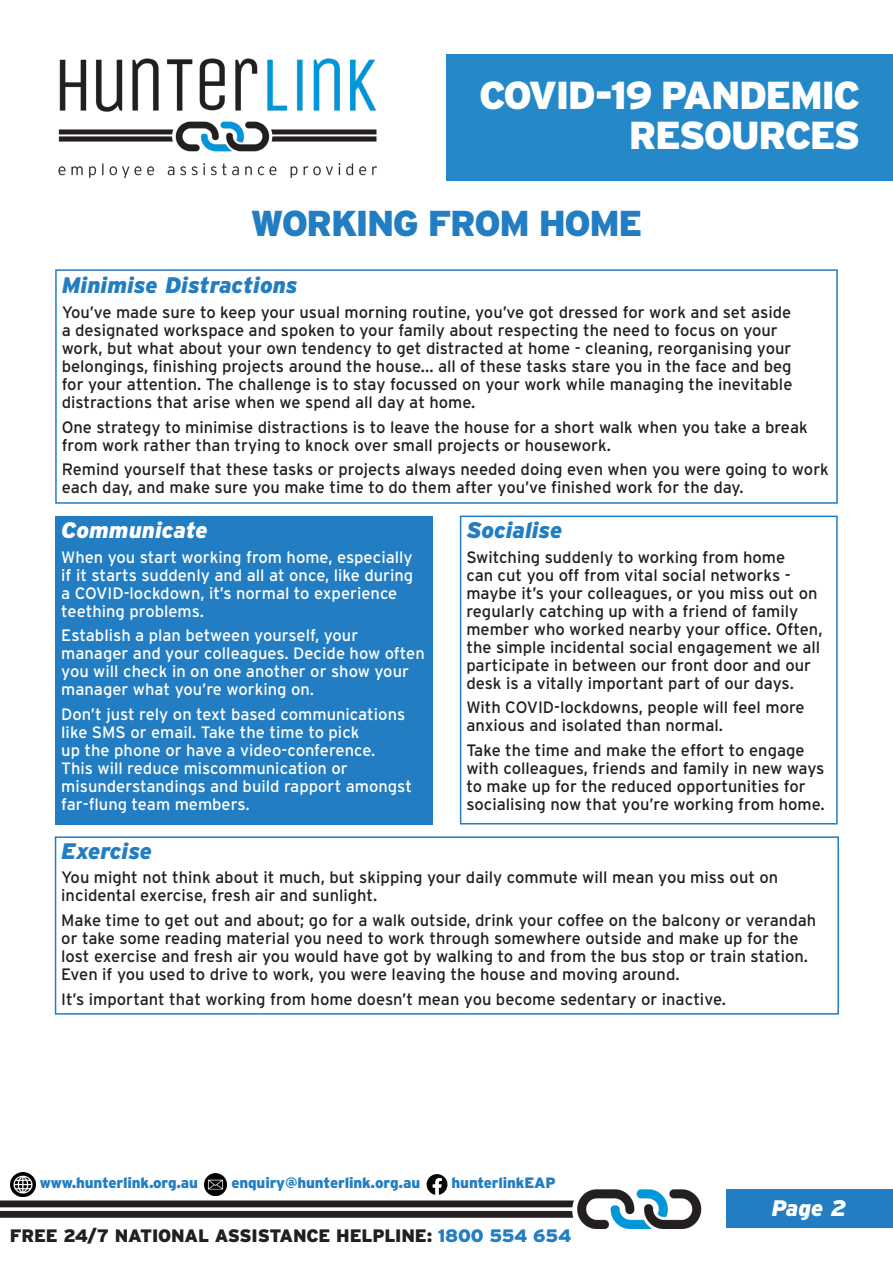
<style>
.page{position:relative;width:893px;height:1263px;background:#fff}
.page>*{position:absolute;margin:0;border:0;box-sizing:border-box;transform-origin:0 0}
.t1{font:900 39px "Interstate";letter-spacing:-.04em;color:#fff}
.t2{font:900 36px "Interstate";letter-spacing:-.04em;color:#227dc2}
.t3{font:italic 900 22.5px "Interstate";color:#227dc2}
.t4{font:italic 900 22.5px "Interstate";color:#fff}
.t5{font:900 18px "Interstate";letter-spacing:-.01em;color:#231f20}
.t6{font:16.5px/18px "Interstate";color:#231f20}
.t7{font:16.5px/18px "Interstate";color:#fff}
.t8{font:900 15px "Interstate";letter-spacing:-.01em;color:#227dc2}
.s1{color:#227dc2}
</style>
<div class="page">
<img style="left:58px;top:58px;width:319px;height:121px">
<div style="left:446px;top:54px;width:447px;height:127px;background:#2589c9"></div>
<img style="left:0;top:1188px;width:701px;height:41px">
<svg style="left:427px;top:1174px;width:20px;height:21px"></svg>
<img style="left:204px;top:1173px;width:23px;height:23px">
<img style="left:11px;top:1172px;width:24px;height:25px">
<div style="left:727px;top:1188px;width:166px;height:39px;background:#227dc2"></div>
<div style="left:55px;top:269px;width:783px;height:235px;background:#fff;border:2px solid #227dc2"></div>
<div style="left:55px;top:516px;width:378px;height:308px;background:#227dc2"></div>
<div style="left:460px;top:516px;width:378px;height:308px;background:#fff;border:2px solid #227dc2"></div>
<div style="left:55px;top:836px;width:784px;height:179px;background:#fff;border:2px solid #227dc2"></div>
<p class="t1" style="left:479px;top:73px;width:383px">COVID-19 PANDEMIC</p>
<p class="t1" style="left:629px;top:113px;width:233px">RESOURCES</p>
<p class="t2" style="left:251px;top:203px;width:393px">WORKING FROM HOME</p>
<p class="t3" style="left:62px;top:272px;width:237px">Minimise Distractions</p>
<p class="t6" style="left:62px;top:303px;width:732px">You’ve made sure to keep your usual morning routine, you’ve got dressed for work and set aside a designated workspace and spoken to your family about respecting the need to focus on your work, but what about your own tendency to get distracted at home - cleaning, reorganising your belongings, finishing projects around the house... all of these tasks stare you in the face and beg for your attention. The challenge is to stay focussed on your work while managing the inevitable distractions that arise when we spend all day at home.</p>
<p class="t6" style="left:62px;top:418px;width:748px">One strategy to minimise distractions is to leave the house for a short walk when you take a break from work rather than trying to knock over small projects or housework.</p>
<p class="t6" style="left:62px;top:460px;width:769px">Remind yourself that these tasks or projects always needed doing even when you were going to work each day, and make sure you make time to do them after you’ve finished work for the day.</p>
<p class="t4" style="left:61px;top:517px;width:148px">Communicate</p>
<p class="t7" style="left:61px;top:548px;width:353px">When you start working from home, especially if it starts suddenly and all at once, like during a COVID-lockdown, it’s normal to experience teething problems.</p>
<p class="t7" style="left:61px;top:626px;width:365px">Establish a plan between yourself, your manager and your colleagues. Decide how often you will check in on one another or show your manager what you’re working on.</p>
<p class="t7" style="left:61px;top:705px;width:352px">Don’t just rely on text based communications like SMS or email. Take the time to pick<br>up the phone or have a video-conference.<br>This will reduce miscommunication or misunderstandings and build rapport amongst far-flung team members.</p>
<p class="t3" style="left:466px;top:517px;width:98px">Socialise</p>
<p class="t6" style="left:466px;top:548px;width:358px">Switching suddenly to working from home<br>can cut you off from vital social networks - maybe it’s your colleagues, or you miss out on regularly catching up with a friend of family member who worked nearby your office. Often, the simple incidental social engagement we all participate in between our front door and our desk is a vitally important part of our days.</p>
<p class="t6" style="left:466px;top:698px;width:340px">With COVID-lockdowns, people will feel more anxious and isolated than normal.</p>
<p class="t6" style="left:466px;top:741px;width:360px">Take the time and make the effort to engage with colleagues, friends and family in new ways to make up for the reduced opportunities for socialising now that you’re working from home.</p>
<p class="t3" style="left:61px;top:838px;width:92px">Exercise</p>
<p class="t6" style="left:61px;top:868px;width:719px">You might not think about it much, but skipping your daily commute will mean you miss out on incidental exercise, fresh air and sunlight.</p>
<p class="t6" style="left:61px;top:911px;width:756px">Make time to get out and about; go for a walk outside, drink your coffee on the balcony or verandah or take some reading material you need to work through somewhere outside and make up for the lost exercise and fresh air you would have got by walking to and from the bus stop or train station.<br>Even if you used to drive to work, you were leaving the house and moving around.</p>
<p class="t6" style="left:61px;top:990px;width:666px">It’s important that working from home doesn’t mean you become sedentary or inactive.</p>
<p class="t8" style="left:40px;top:1174px;width:160px">www.hunterlink.org.au</p>
<p class="t8" style="left:231px;top:1174px;width:190px">enquiry@hunterlink.org.au</p>
<p class="t8" style="left:452px;top:1174px;width:106px">hunterlinkEAP</p>
<p class="t5" style="left:10px;top:1225px;width:563px">FREE 24/7 NATIONAL ASSISTANCE HELPLINE: <span class="s1">1800 554 654</span></p>
<p class="t4" style="left:771px;top:1195px;width:76px">Page 2</p>
</div>
